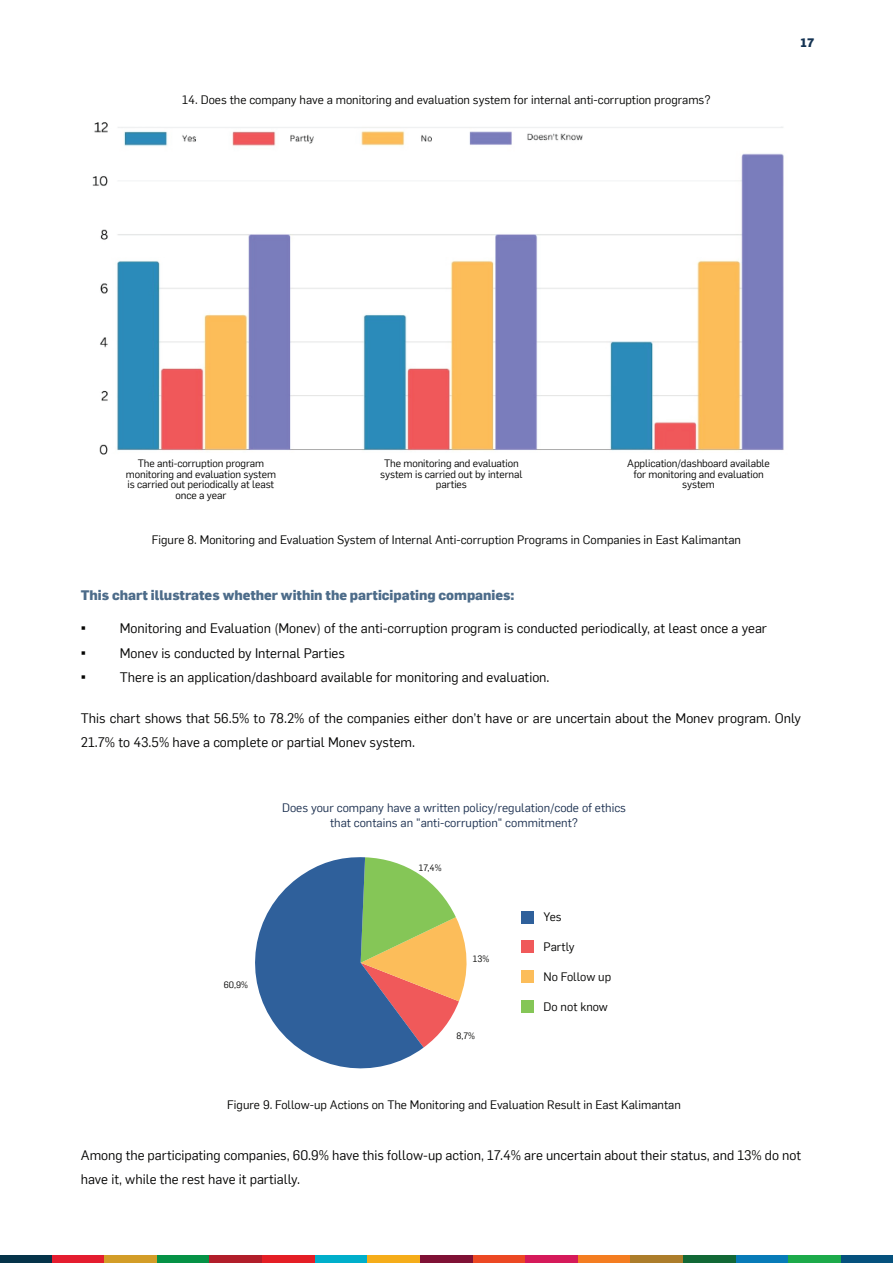
<style>
.page{position:relative;width:893px;height:1263px;background:#fff}
.page>*{position:absolute;margin:0;border:0;box-sizing:border-box;transform-origin:0 0}
.t1{font:13.5px/24px "Flama";color:#050504}
.t2{font:800 13.5px "Flama";color:#4d6c8a}
.t3{font:12px "Flama";color:#050504}
.t4{font:12px/15px "Flama";color:#1c3050;text-align:center}
.t5{font:800 12px "Flama";color:#133252}
.t6{font:10.5px/10.5px "Flama";letter-spacing:-.01em;color:#050504;text-align:center}
.t7{font:9px "Flama";color:#050504}
.s1{font-family:"Arial";font-size:15px}
</style>
<div class="page">
<div style="left:0;top:1256px;width:52px;height:7px;background:#053349"></div>
<div style="left:52px;top:1256px;width:52px;height:7px;background:#e41d2f"></div>
<div style="left:104px;top:1256px;width:53px;height:7px;background:#d39d28"></div>
<div style="left:157px;top:1256px;width:53px;height:7px;background:#059246"></div>
<div style="left:210px;top:1256px;width:52px;height:7px;background:#b11e2a"></div>
<div style="left:262px;top:1256px;width:53px;height:7px;background:#e41e25"></div>
<div style="left:315px;top:1256px;width:52px;height:7px;background:#00afcb"></div>
<div style="left:367px;top:1256px;width:53px;height:7px;background:#f5ad1a"></div>
<div style="left:420px;top:1256px;width:53px;height:7px;background:#7f1135"></div>
<div style="left:473px;top:1256px;width:52px;height:7px;background:#ec4823"></div>
<div style="left:525px;top:1256px;width:53px;height:7px;background:#d51a5a"></div>
<div style="left:578px;top:1256px;width:53px;height:7px;background:#f47d21"></div>
<div style="left:631px;top:1256px;width:52px;height:7px;background:#ac7d2b"></div>
<div style="left:683px;top:1256px;width:53px;height:7px;background:#126836"></div>
<div style="left:736px;top:1256px;width:52px;height:7px;background:#077bb8"></div>
<div style="left:788px;top:1256px;width:53px;height:7px;background:#1caa4a"></div>
<div style="left:841px;top:1256px;width:52px;height:7px;background:#05517d"></div>
<img style="left:92px;top:122px;width:692px;height:333px">
<div style="left:120px;top:453px;width:664px;height:57px;background:#fff"></div>
<svg style="left:255px;top:857px;width:212px;height:212px"></svg>
<div style="left:522px;top:911px;width:12px;height:12px;background:#2f609b"></div>
<div style="left:522px;top:940px;width:12px;height:12px;background:#f0595a"></div>
<div style="left:522px;top:970px;width:12px;height:12px;background:#fcbd5a"></div>
<div style="left:522px;top:1000px;width:12px;height:13px;background:#85c657"></div>
<p class="t3" style="left:182px;top:92px;width:530px">14. Does the company have a monitoring and evaluation system for internal anti-corruption programs?</p>
<p class="t5" style="left:801px;top:34px;width:15px">17</p>
<p class="t6" style="left:126px;top:457px;width:152px">The anti-corruption program monitoring and evaluation system is carried out periodically at least once a year</p>
<p class="t6" style="left:380px;top:457px;width:144px">The monitoring and evaluation system is carried out by internal parties</p>
<p class="t6" style="left:627px;top:457px;width:144px">Application/dashboard available for monitoring and evaluation system</p>
<p class="t3" style="left:152px;top:531px;width:591px">Figure 8. Monitoring and Evaluation System of Internal Anti-corruption Programs in Companies in East Kalimantan</p>
<p class="t2" style="left:81px;top:585px;width:435px">This chart illustrates whether within the participating companies:</p>
<p class="t1" style="left:81px;top:615px;width:688px"><span class="s1">▪</span> Monitoring and Evaluation (Monev) of the anti-corruption program is conducted periodically, at least once a year</p>
<p class="t1" style="left:81px;top:640px;width:266px"><span class="s1">▪</span> Monev is conducted by Internal Parties</p>
<p class="t1" style="left:81px;top:665px;width:470px"><span class="s1">▪</span> There is an application/dashboard available for monitoring and evaluation.</p>
<p class="t1" style="left:81px;top:706px;width:722px">This chart shows that 56.5% to 78.2% of the companies either don’t have or are uncertain about the Monev program. Only<br>21.7% to 43.5% have a complete or partial Monev system.</p>
<p class="t4" style="left:282px;top:799px;width:345px">Does your company have a written policy/regulation/code of ethics that contains an "anti-corruption" commitment?</p>
<p class="t7" style="left:224px;top:978px;width:26px">60,9%</p>
<p class="t7" style="left:419px;top:862px;width:24px">17,4%</p>
<p class="t7" style="left:473px;top:952px;width:18px">13%</p>
<p class="t7" style="left:456px;top:1030px;width:20px">8,7%</p>
<p class="t3" style="left:544px;top:908px;width:19px">Yes</p>
<p class="t3" style="left:544px;top:938px;width:32px">Partly</p>
<p class="t3" style="left:544px;top:968px;width:69px">No Follow up</p>
<p class="t3" style="left:544px;top:998px;width:66px">Do not know</p>
<p class="t3" style="left:227px;top:1096px;width:455px">Figure 9. Follow-up Actions on The Monitoring and Evaluation Result in East Kalimantan</p>
<p class="t1" style="left:81px;top:1142px;width:722px">Among the participating companies, 60.9% have this follow-up action, 17.4% are uncertain about their status, and 13% do not have it, while the rest have it partially.</p>
</div>
